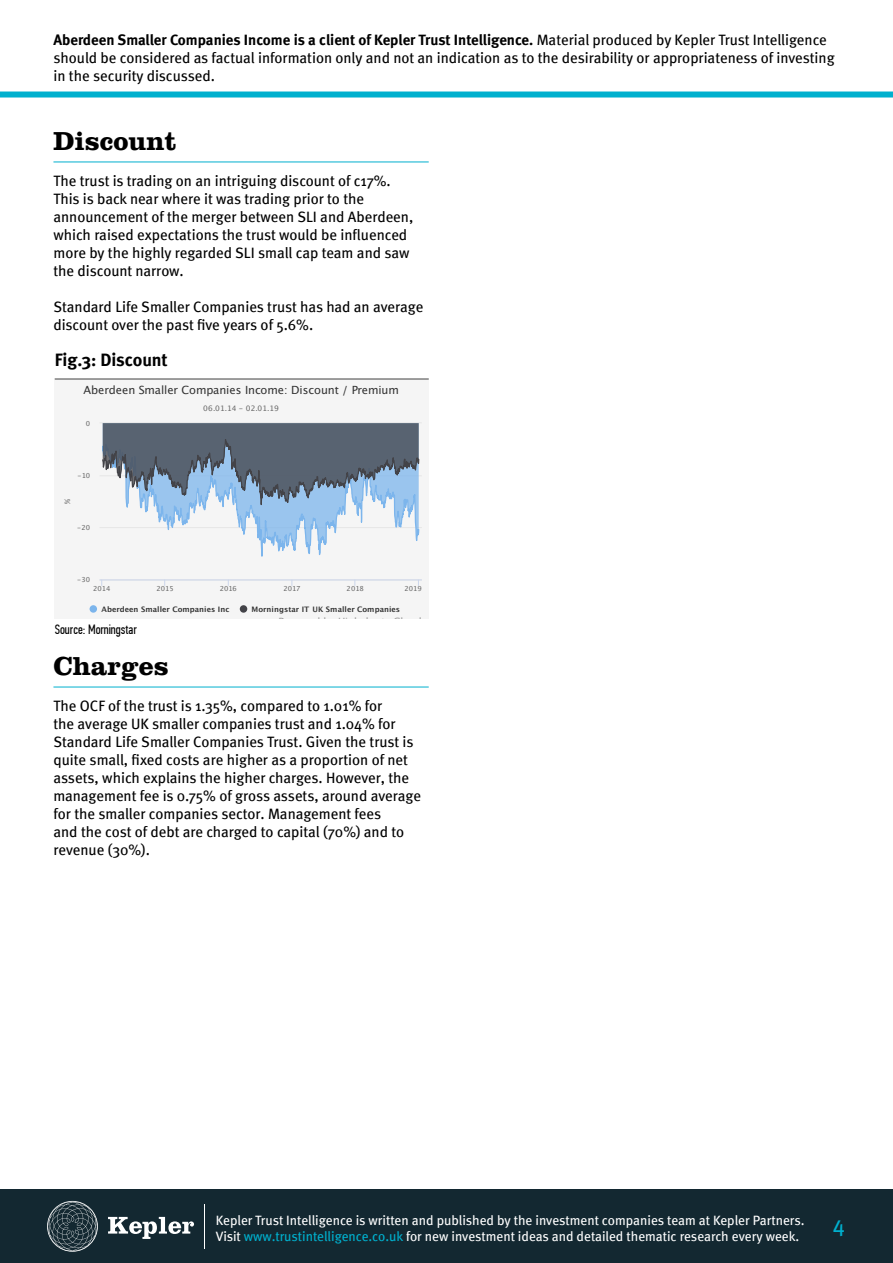
<style>
.page{position:relative;width:893px;height:1263px;background:#fff}
.page>*{position:absolute;margin:0;border:0;box-sizing:border-box;transform-origin:0 0}
.t1{font:700 27px "Clarendon LT Std";color:#000}
.t2{font:22.5px "Meta";color:#00b0ce}
.t3{font:700 18px "Meta";color:#000}
.t4{font:15px/18px "Meta";color:#000}
.t5{font:15px "Meta Bold LF";color:#000}
.t6{font:13.5px/16.2px "Meta";color:#fff}
.t7{font:13.5px "PF Din Text Comp Pro";color:#000}
.t8{font:11.25px "Lucida Grande";letter-spacing:-.01em;color:#333}
.t9{font:700 7.5px "Lucida Grande";letter-spacing:.005em;color:#333}
.t10{font:7.5px "Lucida Grande";letter-spacing:.035em;color:#666}
.t11{font:6.9px "Lucida Grande";letter-spacing:.005em;color:#666}
.s1{font-family:"Meta"}
.s2{color:#00b0ce}
</style>
<div class="page">
<div style="left:0;top:92px;width:893px;height:6px;background:#00b0ce"></div>
<div style="left:0;top:1189px;width:893px;height:74px;background:#132831"></div>
<svg style="left:108px;top:1217px;width:86px;height:22px"></svg>
<svg style="left:47px;top:1201px;width:51px;height:51px"></svg>
<hr style="left:204px;top:1204px;width:1px;height:44px;background:#fff">
<hr style="left:53px;top:162px;width:376px;height:1px;background:#00b0ce">
<hr style="left:53px;top:687px;width:376px;height:1px;background:#00b0ce">
<div style="left:54px;top:379px;width:374px;height:240px;background:#f5f5f5"></div>
<hr style="left:100px;top:527px;width:322px;height:1px;background:#e6e6e6">
<hr style="left:100px;top:475px;width:322px;height:1px;background:#e6e6e6">
<hr style="left:100px;top:422px;width:322px;height:1px;background:#e6e6e6">
<hr style="left:100px;top:580px;width:322px;height:1px;background:#ccd6eb">
<svg style="left:101px;top:556px;width:319px;height:30px"></svg>
<svg style="left:102px;top:423px;width:318px;height:133px"></svg>
<div style="left:90px;top:605px;width:7px;height:8px;background:#7cb5ec;border-radius:50%"></div>
<div style="left:240px;top:605px;width:7px;height:8px;background:#434348;border-radius:50%"></div>
<hr style="left:55px;top:378px;width:374px;height:2px;background:#808080">
<p class="t5" style="left:53px;top:31px;width:775px">Aberdeen Smaller Companies Income is a client of Kepler Trust Intelligence. <span class="s1">Material produced by Kepler Trust Intelligence</span></p>
<p class="t4" style="left:53px;top:48px;width:783px">should be considered as factual information only and not an indication as to the desirability or appropriateness of investing in the security discussed.</p>
<h1 class="t1" style="left:53px;top:125px;width:125px">Discount</h1>
<p class="t4" style="left:53px;top:172px;width:361px">The trust is trading on an intriguing discount of c17%.<br>This is back near where it was trading prior to the announcement of the merger between SLI and Aberdeen, which raised expectations the trust would be influenced more by the highly regarded SLI small cap team and saw the discount narrow.</p>
<p class="t4" style="left:53px;top:298px;width:371px">Standard Life Smaller Companies trust has had an average discount over the past five years of 5.6%.</p>
<p class="t3" style="left:55px;top:349px;width:115px">Fig.3: Discount</p>
<p class="t8" style="left:83px;top:385px;width:317px">Aberdeen Smaller Companies Income: Discount / Premium</p>
<p class="t10" style="left:203px;top:405px;width:77px">06.01.14 - 02.01.19</p>
<p class="t11" style="left:86px;top:420px;width:6px">0</p>
<p class="t11" style="left:77px;top:473px;width:14px">-10</p>
<p class="t10" style="left:64px;top:504px;width:6px;rotate:-90deg">%</p>
<p class="t11" style="left:77px;top:524px;width:15px">-20</p>
<p class="t11" style="left:77px;top:577px;width:15px">-30</p>
<p class="t11" style="left:93px;top:586px;width:19px">2014</p>
<p class="t11" style="left:157px;top:586px;width:19px">2015</p>
<p class="t11" style="left:220px;top:586px;width:19px">2016</p>
<p class="t11" style="left:283px;top:586px;width:19px">2017</p>
<p class="t11" style="left:347px;top:586px;width:19px">2018</p>
<p class="t11" style="left:405px;top:586px;width:19px">2019</p>
<p class="t9" style="left:101px;top:606px;width:130px">Aberdeen Smaller Companies Inc</p>
<p class="t9" style="left:252px;top:606px;width:150px">Morningstar IT UK Smaller Companies</p>
<p class="t7" style="left:55px;top:622px;width:84px">Source: Morningstar</p>
<h1 class="t1" style="left:53px;top:650px;width:117px">Charges</h1>
<p class="t4" style="left:53px;top:697px;width:369px">The OCF of the trust is 1.35%, compared to 1.01% for<br>the average UK smaller companies trust and 1.04% for Standard Life Smaller Companies Trust. Given the trust is quite small, fixed costs are higher as a proportion of net assets, which explains the higher charges. However, the management fee is 0.75% of gross assets, around average for the smaller companies sector. Management fees<br>and the cost of debt are charged to capital (70%) and to revenue (30%).</p>
<p class="t6" style="left:216px;top:1211px;width:590px">Kepler Trust Intelligence is written and published by the investment companies team at Kepler Partners.<br>Visit <span class="s2">www.trustintelligence.co.uk</span> for new investment ideas and detailed thematic research every week.</p>
<h2 class="t2" style="left:833px;top:1211px;width:14px">4</h2>
</div>
